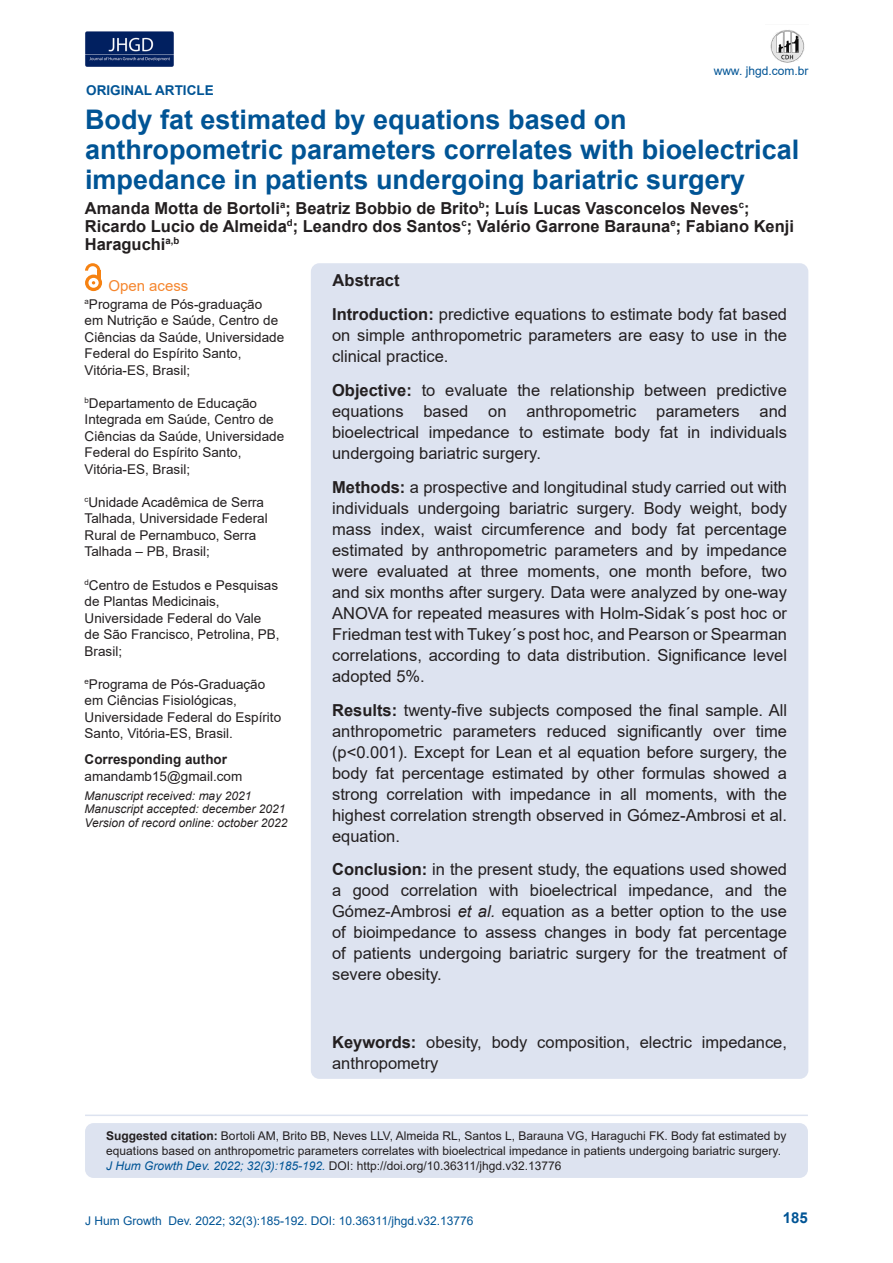
<style>
.page{position:relative;width:893px;height:1263px;background:#fff}
.page>*{position:absolute;margin:0;border:0;box-sizing:border-box;transform-origin:0 0}
.Título_4{font:700 27px/30px "Arial";color:#005495}
.t1{font:16.5px/21px "Arial";color:#231f20;text-align:justify}
.t2{font:700 16.5px/18px "Arial";color:#231f20}
.t3{font:15px "Arial";color:#f5862e}
.t4{font:700 15px "Arial";color:#005495}
.t5{font:13.5px/16.5px "Arial";color:#231f20}
.t6{font:700 13.5px "Arial";color:#231f20}
.t7{font:700 13.5px "Arial";color:#005495}
.t8{font:12px/15px "Arial";color:#231f20}
.t9{font:italic 12px "Arial";color:#231f20}
.t10{font:12px "Arial";color:#005495}
.s1{font-weight:700}
.s2{font-style:italic}
.s3{font-style:italic;color:#005495}
</style>
<div class="page">
<img style="left:85px;top:31px;width:89px;height:36px">
<img style="left:770px;top:30px;width:35px;height:33px">
<div style="left:311px;top:263px;width:497px;height:816px;background:#dde3f0;border-radius:9px"></div>
<div style="left:85px;top:1123px;width:723px;height:55px;background:#dde3f0;border-radius:9px"></div>
<div style="left:85px;top:275px;width:17px;height:16px;background:#f68212;border-radius:50%"></div>
<svg style="left:88px;top:278px;width:11px;height:10px"></svg>
<svg style="left:85px;top:263px;width:15px;height:21px"></svg>
<hr style="left:85px;top:1114px;width:723px;height:2px;background:#dde3f0">
<p class="t7" style="left:86px;top:81px;width:129px">ORIGINAL ARTICLE</p>
<p class="t10" style="left:714px;top:63px;width:96px">www. jhgd.com.br</p>
<p class="Título_4" style="left:85px;top:104px;width:716px">Body fat estimated by equations based on anthropometric parameters correlates with bioelectrical impedance in patients undergoing bariatric surgery</p>
<p class="t2" style="left:85px;top:199px;width:711px">Amanda Motta de Bortoli<sup>a</sup>; Beatriz Bobbio de Brito<sup>b</sup>; Luís Lucas Vasconcelos Neves<sup>c</sup>;<br>Ricardo Lucio de Almeida<sup>d</sup>; Leandro dos Santos<sup>c</sup>; Valério Garrone Barauna<sup>e</sup>; Fabiano Kenji<br>Haraguchi<sup>a,b</sup></p>
<p class="t3" style="left:108px;top:275px;width:82px">Open acess</p>
<p class="t5" style="left:85px;top:296px;width:201px"><sup>a</sup>Programa de Pós-graduação em Nutrição e Saúde, Centro de<br>Ciências da Saúde, Universidade<br>Federal do Espírito Santo,<br>Vitória-ES, Brasil;</p>
<p class="t5" style="left:85px;top:395px;width:201px"><sup>b</sup>Departamento de Educação<br>Integrada em Saúde, Centro de<br>Ciências da Saúde, Universidade<br>Federal do Espírito Santo,<br>Vitória-ES, Brasil;</p>
<p class="t5" style="left:85px;top:494px;width:185px"><sup>c</sup>Unidade Acadêmica de Serra<br>Talhada, Universidade Federal<br>Rural de Pernambuco, Serra<br>Talhada – PB, Brasil;</p>
<p class="t5" style="left:85px;top:576px;width:197px"><sup>d</sup>Centro de Estudos e Pesquisas de Plantas Medicinais,<br>Universidade Federal do Vale de São Francisco, Petrolina, PB,<br>Brasil;</p>
<p class="t5" style="left:85px;top:675px;width:198px"><sup>e</sup>Programa de Pós-Graduação em Ciências Fisiológicas,<br>Universidade Federal do Espírito<br>Santo, Vitória-ES, Brasil.</p>
<p class="t6" style="left:85px;top:750px;width:144px">Corresponding author</p>
<p class="t5" style="left:85px;top:768px;width:159px">amandamb15@gmail.com</p>
<p class="t9" style="left:85px;top:788px;width:168px">Manuscript received: may 2021</p>
<p class="t9" style="left:85px;top:801px;width:202px">Manuscript accepted: december 2021</p>
<p class="t9" style="left:85px;top:815px;width:204px">Version of record online: october 2022</p>
<p class="t2" style="left:332px;top:272px;width:69px">Abstract</p>
<p class="t1" style="left:332px;top:304px;width:456px"><span class="s1">Introduction:</span> predictive equations to estimate body fat based on simple anthropometric parameters are easy to use in the clinical practice.</p>
<p class="t1" style="left:332px;top:380px;width:456px"><span class="s1">Objective:</span> to evaluate the relationship between predictive equations based on anthropometric parameters and bioelectrical impedance to estimate body fat in individuals undergoing bariatric surgery.</p>
<p class="t1" style="left:332px;top:476px;width:456px"><span class="s1">Methods:</span> a prospective and longitudinal study carried out with individuals undergoing bariatric surgery. Body weight, body mass index, waist circumference and body fat percentage estimated by anthropometric parameters and by impedance were evaluated at three moments, one month before, two and six months after surgery. Data were analyzed by one-way ANOVA for repeated measures with Holm-Sidak´s post hoc or Friedman test with Tukey´s post hoc, and Pearson or Spearman correlations, according to data distribution. Significance level adopted 5%.</p>
<p class="t1" style="left:332px;top:699px;width:456px"><span class="s1">Results:</span> twenty-five subjects composed the final sample. All anthropometric parameters reduced significantly over time (p&lt;0.001). Except for Lean et al equation before surgery, the body fat percentage estimated by other formulas showed a strong correlation with impedance in all moments, with the highest correlation strength observed in Gómez-Ambrosi et al. equation.</p>
<p class="t1" style="left:332px;top:859px;width:456px"><span class="s1">Conclusion:</span> in the present study, the equations used showed a good correlation with bioelectrical impedance, and the Gómez-Ambrosi <span class="s2">et al.</span> equation as a better option to the use of bioimpedance to assess changes in body fat percentage of patients undergoing bariatric surgery for the treatment of severe obesity.</p>
<p class="t1" style="left:332px;top:1031px;width:456px"><span class="s1">Keywords:</span> obesity, body composition, electric impedance, anthropometry</p>
<p class="t8" style="left:106px;top:1128px;width:682px"><span class="s1">Suggested citation:</span> Bortoli AM, Brito BB, Neves LLV, Almeida RL, Santos L, Barauna VG, Haraguchi FK. Body fat estimated by equations based on anthropometric parameters correlates with bioelectrical impedance in patients undergoing bariatric surgery.<br><span class="s3">J Hum Growth Dev. 2022; 32(3):185-192.</span> DOI: http://doi.org/10.36311/jhgd.v32.13776</p>
<p class="t10" style="left:85px;top:1212px;width:390px">J Hum Growth Dev. 2022; 32(3):185-192. DOI: 10.36311/jhgd.v32.13776</p>
<p class="t4" style="left:783px;top:1207px;width:27px">185</p>
</div>
